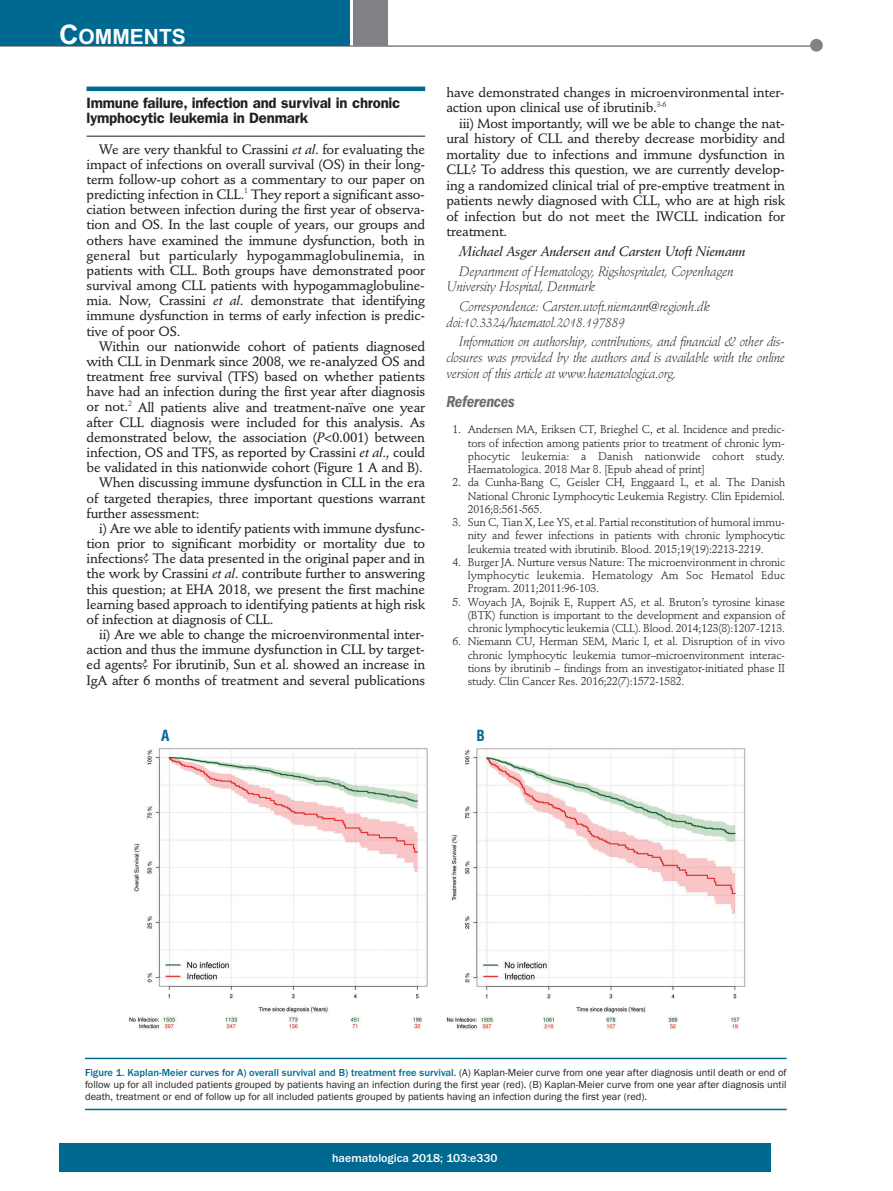
<style>
.page{position:relative;width:893px;height:1191px;background:#fff}
.page>*{position:absolute;margin:0;border:0;box-sizing:border-box;transform-origin:0 0}
.t1{font:700 21px "Arial";color:#fff}
.t2{font:italic 600 condensed 16.5px "Franklin Gothic";letter-spacing:-.015em;color:#6c6d70}
.t3{font:600 15px/15.1px "Franklin Gothic";letter-spacing:-.015em;color:#231f20}
.t4{font:700 condensed 15px "Helvetica";color:#006991}
.t5{font:500 13.5px/15.1px "Stempel Schneidler";letter-spacing:-.015em;color:#231f20;text-align:justify}
.t6{font:italic 300 13.5px/15.5px "Stempel Schneidler";letter-spacing:-.015em;color:#231f20}
.t7{font:italic 13.5px "Stempel Schneidler Med";letter-spacing:-.015em;color:#231f20}
.t8{font:500 12px "Franklin Gothic";color:#fff}
.t9{font:11.25px/13.2px "Stempel Schneidler";letter-spacing:-.015em;color:#231f20;text-align:justify}
.t10{font:10.5px/12px "Franklin Gothic";color:#231f20;text-align:justify}
.s1{font-size:27px}
.s2{font-family:"Stempel Schneidler Med";font-weight:400;font-style:italic}
.s3{font-weight:500;color:#006991}
</style>
<div class="page">
<hr style="left:87px;top:87px;width:338px;height:4px;background:#006991">
<hr style="left:87px;top:136px;width:338px;height:1px;background:#231f20">
<div style="left:59px;top:1143px;width:712px;height:28px;background:#006991"></div>
<hr style="left:0;top:45px;width:820px;height:2px;background:#808285">
<div style="left:810px;top:39px;width:13px;height:13px;background:#808285;border-radius:50%"></div>
<div style="left:354px;top:0;width:34px;height:45px;background:#808285"></div>
<div style="left:0;top:0;width:350px;height:45px;background:#006991"></div>
<img style="left:128px;top:748px;width:618px;height:283px">
<hr style="left:85px;top:1057px;width:702px;height:2px;background:#006991">
<hr style="left:85px;top:1108px;width:702px;height:2px;background:#006991">
<h1 class="t1" style="left:59px;top:25px;width:128px"><span class="s1">C</span>OMMENTS</h1>
<p class="t3" style="left:87px;top:97px;width:315px">Immune failure, infection and survival in chronic lymphocytic leukemia in Denmark</p>
<p class="t5" style="left:87px;top:143px;width:340px;text-indent:13px">We are very thankful to Crassini <span class="s2">et al</span>. for evaluating the impact of infections on overall survival (OS) in their long&shy;term follow-up cohort as a commentary to our paper on predicting infection in CLL.<sup>1</sup> They report a significant asso&shy;ciation between infection during the first year of observa&shy;tion and OS. In the last couple of years, our groups and others have examined the immune dysfunction, both in general but particularly hypogammaglobulinemia, in patients with CLL. Both groups have demonstrated poor survival among CLL patients with hypogammaglobuline&shy;mia. Now, Crassini <span class="s2">et al</span>. demonstrate that identifying immune dysfunction in terms of early infection is predic&shy;tive of poor OS.</p>
<p class="t5" style="left:99px;top:340px;width:327px">Within our nationwide cohort of patients diagnosed</p>
<p class="t5" style="left:87px;top:355px;width:340px">with CLL in Denmark since 2008, we re-analyzed OS and</p>
<p class="t5" style="left:87px;top:370px;width:340px">treatment free survival (TFS) based on whether patients</p>
<p class="t5" style="left:87px;top:385px;width:340px">have had an infection during the first year after diagnosis</p>
<p class="t5" style="left:87px;top:400px;width:340px">or not.<sup>2</sup> All patients alive and treatment-naïve one year</p>
<p class="t5" style="left:87px;top:416px;width:340px">after CLL diagnosis were included for this analysis. As</p>
<p class="t5" style="left:87px;top:431px;width:340px">demonstrated below, the association (<span class="s2">P</span>&lt;0.001) between</p>
<p class="t5" style="left:87px;top:446px;width:340px">infection, OS and TFS, as reported by Crassini <span class="s2">et al</span>., could</p>
<p class="t5" style="left:87px;top:461px;width:338px">be validated in this nationwide cohort (Figure 1 A and B).</p>
<p class="t5" style="left:99px;top:476px;width:327px">When discussing immune dysfunction in CLL in the era</p>
<p class="t5" style="left:87px;top:491px;width:340px">of targeted therapies, three important questions warrant</p>
<p class="t5" style="left:87px;top:507px;width:114px">further assessment:</p>
<p class="t5" style="left:99px;top:522px;width:327px">i) Are we able to identify patients with immune dysfunc-</p>
<p class="t5" style="left:87px;top:537px;width:340px">tion prior to significant morbidity or mortality due to</p>
<p class="t5" style="left:87px;top:552px;width:340px">infections? The data presented in the original paper and in</p>
<p class="t5" style="left:87px;top:567px;width:340px">the work by Crassini <span class="s2">et al</span>. contribute further to answering</p>
<p class="t5" style="left:87px;top:582px;width:340px">this question; at EHA 2018, we present the first machine</p>
<p class="t5" style="left:87px;top:598px;width:340px">learning based approach to identifying patients at high risk</p>
<p class="t5" style="left:87px;top:613px;width:188px">of infection at diagnosis of CLL.</p>
<p class="t5" style="left:99px;top:628px;width:327px">ii) Are we able to change the microenvironmental inter-</p>
<p class="t5" style="left:87px;top:643px;width:340px">action and thus the immune dysfunction in CLL by target-</p>
<p class="t5" style="left:87px;top:658px;width:340px">ed agents? For ibrutinib, Sun et al. showed an increase in</p>
<p class="t5" style="left:87px;top:673px;width:340px">IgA after 6 months of treatment and several publications</p>
<p class="t5" style="left:446px;top:86px;width:339px">have demonstrated changes in microenvironmental inter&shy;action upon clinical use of ibrutinib.<sup>3-6</sup></p>
<p class="t5" style="left:446px;top:117px;width:340px;text-indent:13px">iii) Most importantly, will we be able to change the nat&shy;ural history of CLL and thereby decrease morbidity and mortality due to infections and immune dysfunction in CLL? To address this question, we are currently develop&shy;ing a randomized clinical trial of pre-emptive treatment in patients newly diagnosed with CLL, who are at high risk of infection but do not meet the IWCLL indication for treatment.</p>
<p class="t7" style="left:459px;top:246px;width:288px">Michael Asger Andersen and Carsten Utoft Niemann</p>
<p class="t6" style="left:446px;top:265px;width:289px;text-indent:13px">Department of Hematology, Rigshospitalet, Copenhagen<br>University Hospital, Denmark</p>
<p class="t6" style="left:446px;top:300px;width:265px;text-indent:13px">Correspondence: Carsten.utoft.niemann@regionh.dk doi:10.3324/haematol.2018.197889</p>
<p class="t6" style="left:446px;top:335px;width:340px;text-align:justify;text-indent:13px">Information on authorship, contributions, and financial &amp; other dis&shy;closures was provided by the authors and is available with the online version of this article at www.haematologica.org.</p>
<p class="t2" style="left:446px;top:395px;width:70px">References</p>
<p class="t9" style="left:468px;top:424px;width:319px;text-indent:-15px">1. Andersen MA, Eriksen CT, Brieghel C, et al. Incidence and predic&shy;tors of infection among patients prior to treatment of chronic lym&shy;phocytic leukemia: a Danish nationwide cohort study.<br>Haematologica. 2018 Mar 8. [Epub ahead of print]</p>
<p class="t9" style="left:468px;top:477px;width:319px;text-indent:-15px">2. da Cunha-Bang C, Geisler CH, Enggaard L, et al. The Danish National Chronic Lymphocytic Leukemia Registry. Clin Epidemiol.<br>2016;8:561-565.</p>
<p class="t9" style="left:468px;top:517px;width:319px;text-indent:-15px">3. Sun C, Tian X, Lee YS, et al. Partial reconstitution of humoral immu&shy;nity and fewer infections in patients with chronic lymphocytic leukemia treated with ibrutinib. Blood. 2015;19(19):2213-2219.</p>
<p class="t9" style="left:468px;top:556px;width:319px;text-indent:-15px">4. Burger JA. Nurture versus Nature: The microenvironment in chronic lymphocytic leukemia. Hematology Am Soc Hematol Educ Program. 2011;2011:96-103.</p>
<p class="t9" style="left:468px;top:596px;width:319px;text-indent:-15px">5. Woyach JA, Bojnik E, Ruppert AS, et al. Bruton’s tyrosine kinase (BTK) function is important to the development and expansion of chronic lymphocytic leukemia (CLL). Blood. 2014;123(8):1207-1213.</p>
<p class="t9" style="left:468px;top:636px;width:319px;text-indent:-15px">6. Niemann CU, Herman SEM, Maric I, et al. Disruption of in vivo chronic lymphocytic leukemia tumor–microenvironment interac&shy;tions by ibrutinib – findings from an investigator-initiated phase II study. Clin Cancer Res. 2016;22(7):1572-1582.</p>
<p class="t4" style="left:161px;top:727px;width:10px">A</p>
<p class="t4" style="left:477px;top:727px;width:10px">B</p>
<p class="t10" style="left:85px;top:1066px;width:703px"><span class="s3">Figure 1. Kaplan-Meier curves for A) overall survival and B) treatment free survival.</span> (A) Kaplan-Meier curve from one year after diagnosis until death or end of follow up for all included patients grouped by patients having an infection during the first year (red). (B) Kaplan-Meier curve from one year after diagnosis until death, treatment or end of follow up for all included patients grouped by patients having an infection during the first year (red).</p>
<p class="t8" style="left:332px;top:1150px;width:167px">haematologica 2018; 103:e330</p>
</div>
